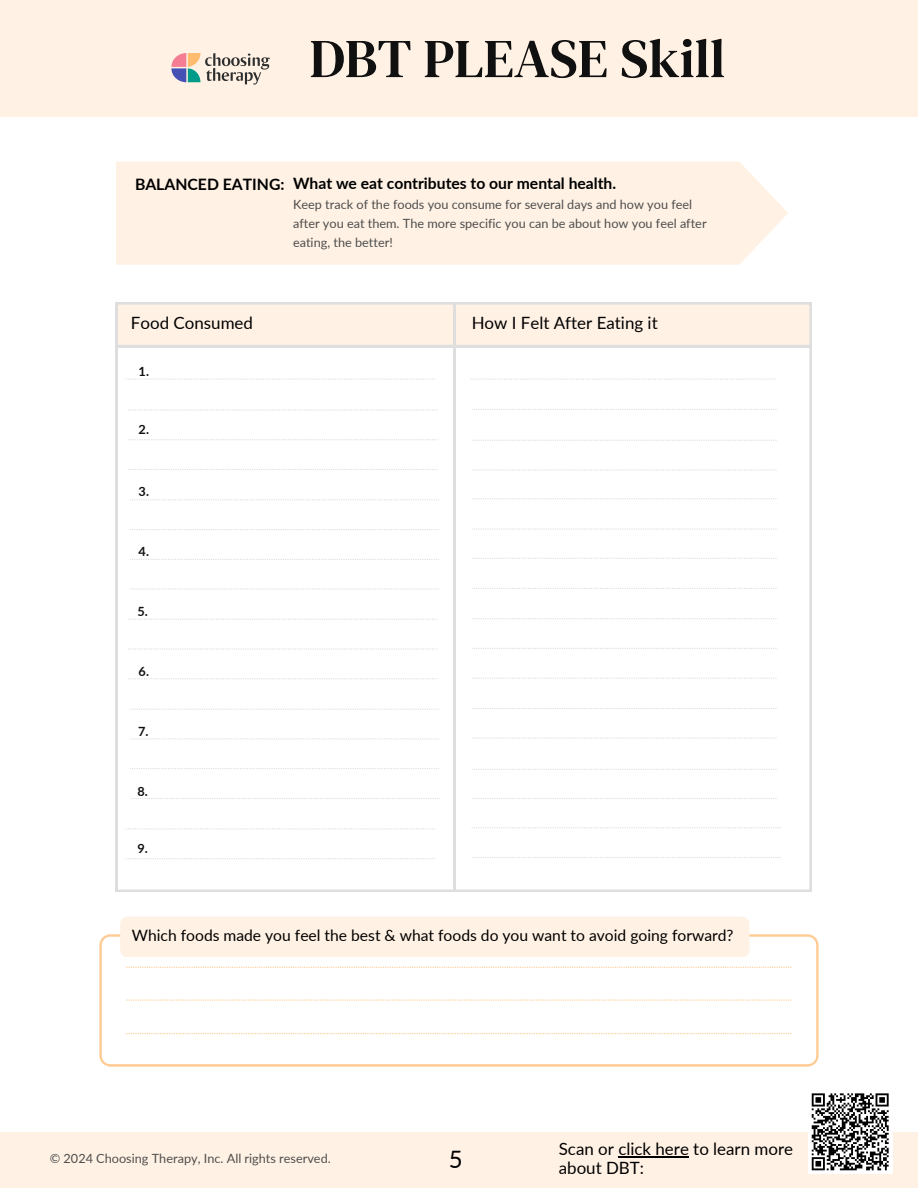
<style>
.page{position:relative;width:918px;height:1188px;background:#fff}
.page>*{position:absolute;margin:0;border:0;box-sizing:border-box;transform-origin:0 0}
.t1{font:54.6px "DM Serif Text";color:#101010}
.t2{font:24px "Lato";color:#000}
.t3{font:16.95px "Lato";color:#000}
.t4{font:700 15.75px "Lato";color:#000}
.t5{font:15.6px "Lato";color:#000}
.t6{font:12.75px/19px "Lato";color:#4e4d4d}
.t7{font:700 12.75px "Lato";color:#101010}
</style>
<div class="page">
<svg style="left:455px;top:347px;width:357px;height:545px"></svg>
<svg style="left:470px;top:379px;width:305px;height:1px"></svg>
<svg style="left:116px;top:347px;width:339px;height:545px"></svg>
<svg style="left:116px;top:302px;width:696px;height:45px"></svg>
<svg style="left:126px;top:379px;width:309px;height:1px"></svg>
<svg style="left:128px;top:409px;width:309px;height:2px"></svg>
<svg style="left:128px;top:439px;width:309px;height:1px"></svg>
<svg style="left:128px;top:469px;width:309px;height:1px"></svg>
<svg style="left:130px;top:499px;width:309px;height:1px"></svg>
<svg style="left:130px;top:529px;width:309px;height:1px"></svg>
<svg style="left:130px;top:559px;width:309px;height:1px"></svg>
<svg style="left:130px;top:588px;width:309px;height:2px"></svg>
<svg style="left:128px;top:619px;width:309px;height:1px"></svg>
<svg style="left:128px;top:648px;width:309px;height:2px"></svg>
<svg style="left:128px;top:678px;width:309px;height:1px"></svg>
<svg style="left:130px;top:709px;width:309px;height:1px"></svg>
<svg style="left:130px;top:738px;width:309px;height:1px"></svg>
<svg style="left:130px;top:768px;width:309px;height:1px"></svg>
<svg style="left:131px;top:798px;width:309px;height:1px"></svg>
<svg style="left:472px;top:409px;width:305px;height:1px"></svg>
<svg style="left:472px;top:440px;width:305px;height:1px"></svg>
<svg style="left:472px;top:469px;width:305px;height:2px"></svg>
<svg style="left:472px;top:498px;width:305px;height:1px"></svg>
<svg style="left:472px;top:528px;width:305px;height:2px"></svg>
<svg style="left:472px;top:558px;width:305px;height:1px"></svg>
<svg style="left:472px;top:588px;width:305px;height:1px"></svg>
<svg style="left:472px;top:618px;width:305px;height:1px"></svg>
<svg style="left:472px;top:648px;width:305px;height:1px"></svg>
<svg style="left:472px;top:678px;width:305px;height:1px"></svg>
<svg style="left:472px;top:708px;width:305px;height:1px"></svg>
<svg style="left:472px;top:738px;width:305px;height:1px"></svg>
<svg style="left:472px;top:769px;width:305px;height:1px"></svg>
<svg style="left:472px;top:798px;width:305px;height:1px"></svg>
<svg style="left:126px;top:828px;width:309px;height:1px"></svg>
<svg style="left:126px;top:858px;width:309px;height:1px"></svg>
<svg style="left:472px;top:827px;width:309px;height:1px"></svg>
<svg style="left:472px;top:857px;width:309px;height:1px"></svg>
<div style="left:116px;top:161px;width:672px;height:104px;background:#fff2e4"></div>
<svg style="left:100px;top:934px;width:718px;height:132px"></svg>
<svg style="left:126px;top:967px;width:665px;height:1px"></svg>
<svg style="left:126px;top:1000px;width:665px;height:1px"></svg>
<svg style="left:126px;top:1033px;width:665px;height:1px"></svg>
<div style="left:120px;top:917px;width:630px;height:40px;background:#fff2e4;border-radius:8px"></div>
<div style="left:0;top:0;width:918px;height:116px;background:#fff2e4"></div>
<svg style="left:171px;top:53px;width:99px;height:32px"></svg>
<div style="left:0;top:1132px;width:918px;height:56px;background:#fff2e4"></div>
<div style="left:808px;top:1090px;width:84px;height:84px;background:#fff"></div>
<svg style="left:811px;top:1093px;width:78px;height:78px"></svg>
<hr style="left:618px;top:1156px;width:71px;height:1px;background:#000">
<h3 class="t1" style="left:310px;top:21px;width:417px">DBT PLEASE Skill</h3>
<h4 class="t4" style="left:135px;top:174px;width:151px">BALANCED EATING:</h4>
<h4 class="t4" style="left:293px;top:174px;width:325px">What we eat contributes to our mental health.</h4>
<h4 class="t6" style="left:293px;top:195px;width:415px">Keep track of the foods you consume for several days and how you feel after you eat them. The more specific you can be about how you feel after eating, the better!</h4>
<h1 class="t3" style="left:131px;top:313px;width:124px">Food Consumed</h1>
<p class="t3" style="left:472px;top:313px;width:188px">How I Felt After Eating it</p>
<h2 class="t7" style="left:139px;top:364px;width:12px">1.</h2>
<p class="t7" style="left:139px;top:421px;width:12px">2.</p>
<p class="t7" style="left:139px;top:484px;width:12px">3.</p>
<h3 class="t7" style="left:139px;top:543px;width:12px">4.</h3>
<h4 class="t7" style="left:137px;top:604px;width:12px">5.</h4>
<h4 class="t7" style="left:139px;top:663px;width:12px">6.</h4>
<h4 class="t7" style="left:138px;top:723px;width:12px">7.</h4>
<h4 class="t7" style="left:137px;top:783px;width:12px">8.</h4>
<h4 class="t7" style="left:137px;top:841px;width:12px">9.</h4>
<h4 class="t5" style="left:132px;top:925px;width:603px">Which foods made you feel the best &amp; what foods do you want to avoid going forward?</h4>
<h3 class="t6" style="left:50px;top:1149px;width:283px">© 2024 Choosing Therapy, Inc. All rights reserved.</h3>
<p class="t3" style="left:559px;top:1138px;width:236px">Scan or click here to learn more</p>
<p class="t2" style="left:449px;top:1144px;width:15px">5</p>
<p class="t3" style="left:559px;top:1157px;width:87px">about DBT:</p>
</div>
